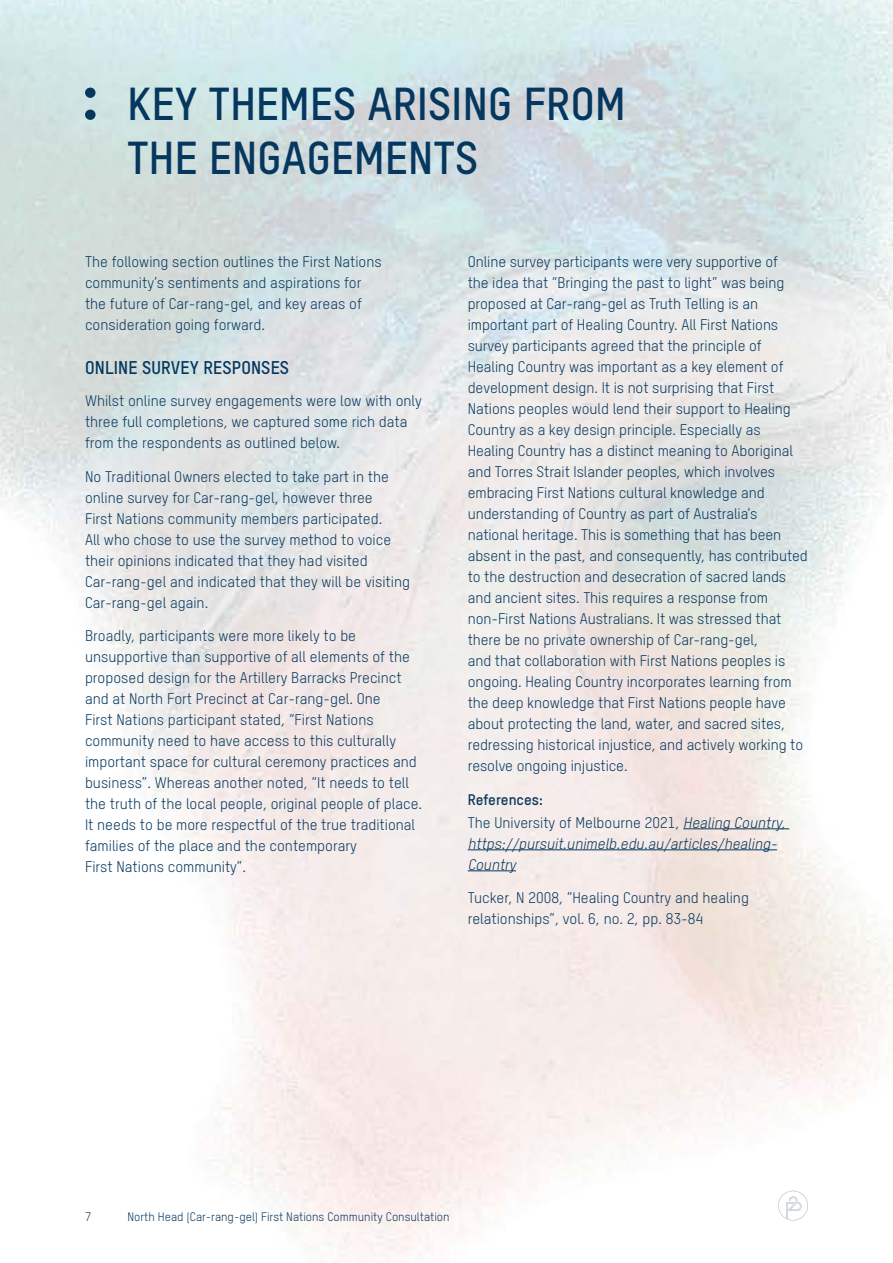
<style>
.page{position:relative;width:893px;height:1263px;background:#fff}
.page>*{position:absolute;margin:0;border:0;box-sizing:border-box;transform-origin:0 0}
.t1{font:45px/54px "T Star Bold";letter-spacing:.01em;color:#06375e}
.t2{font:18px "T Star Bold";letter-spacing:.01em;color:#06375e}
.t3{font:15px/21px "T Star Regular";color:#06375e}
.t4{font:italic 15px/21px "T Star Regular";color:#06375e}
.t5{font:15px "T Star Bold";color:#06375e}
.t6{font:12px "T Star Regular";color:#06375e}
.s1{font-style:normal}
</style>
<div class="page">
<svg style="left:778px;top:1191px;width:30px;height:29px"></svg>
<hr style="left:683px;top:828px;width:106px;height:1px;background:#06375e">
<hr style="left:468px;top:849px;width:309px;height:1px;background:#06375e">
<hr style="left:468px;top:870px;width:48px;height:1px;background:#06375e">
<svg style="left:85px;top:88px;width:11px;height:32px"></svg>
<h1 class="t1" style="left:128px;top:76px;width:500px">KEY THEMES ARISING FROM<br>THE ENGAGEMENTS</h1>
<p class="t3" style="left:85px;top:251px;width:298px">The following section outlines the First Nations community’s sentiments and aspirations for the future of Car-rang-gel, and key areas of consideration going forward.</p>
<p class="t2" style="left:85px;top:357px;width:205px">ONLINE SURVEY RESPONSES</p>
<p class="t3" style="left:85px;top:390px;width:338px">Whilst online survey engagements were low with only three full completions, we captured some rich data from the respondents as outlined below.</p>
<p class="t3" style="left:85px;top:465px;width:326px">No Traditional Owners elected to take part in the online survey for Car-rang-gel, however three<br>First Nations community members participated.<br>All who chose to use the survey method to voice their opinions indicated that they had visited Car-rang-gel and indicated that they will be visiting Car-rang-gel again.</p>
<p class="t3" style="left:85px;top:625px;width:339px">Broadly, participants were more likely to be unsupportive than supportive of all elements of the proposed design for the Artillery Barracks Precinct and at North Fort Precinct at Car-rang-gel. One<br>First Nations participant stated, “First Nations community need to have access to this culturally important space for cultural ceremony practices and business”. Whereas another noted, “It needs to tell the truth of the local people, original people of place.<br>It needs to be more respectful of the true traditional families of the place and the contemporary<br>First Nations community”.</p>
<p class="t3" style="left:468px;top:251px;width:342px">Online survey participants were very supportive of<br>the idea that “Bringing the past to light” was being proposed at Car-rang-gel as Truth Telling is an important part of Healing Country. All First Nations survey participants agreed that the principle of Healing Country was important as a key element of development design. It is not surprising that First Nations peoples would lend their support to Healing Country as a key design principle. Especially as Healing Country has a distinct meaning to Aboriginal and Torres Strait Islander peoples, which involves embracing First Nations cultural knowledge and understanding of Country as part of Australia’s national heritage. This is something that has been absent in the past, and consequently, has contributed to the destruction and desecration of sacred lands and ancient sites. This requires a response from non-First Nations Australians. It was stressed that there be no private ownership of Car-rang-gel,<br>and that collaboration with First Nations peoples is ongoing. Healing Country incorporates learning from the deep knowledge that First Nations people have about protecting the land, water, and sacred sites, redressing historical injustice, and actively working to resolve ongoing injustice.</p>
<p class="t5" style="left:468px;top:790px;width:77px">References:</p>
<p class="t4" style="left:468px;top:812px;width:322px"><span class="s1">The University of Melbourne 2021,</span> Healing Country, https://pursuit.unimelb.edu.au/articles/healing-<br>Country</p>
<p class="t3" style="left:468px;top:887px;width:283px">Tucker, N 2008, “Healing Country and healing relationships”, vol. 6, no. 2, pp. 83-84</p>
<p class="t6" style="left:85px;top:1209px;width:8px">7</p>
<p class="t6" style="left:128px;top:1209px;width:324px">North Head (Car-rang-gel) First Nations Community Consultation</p>
</div>
